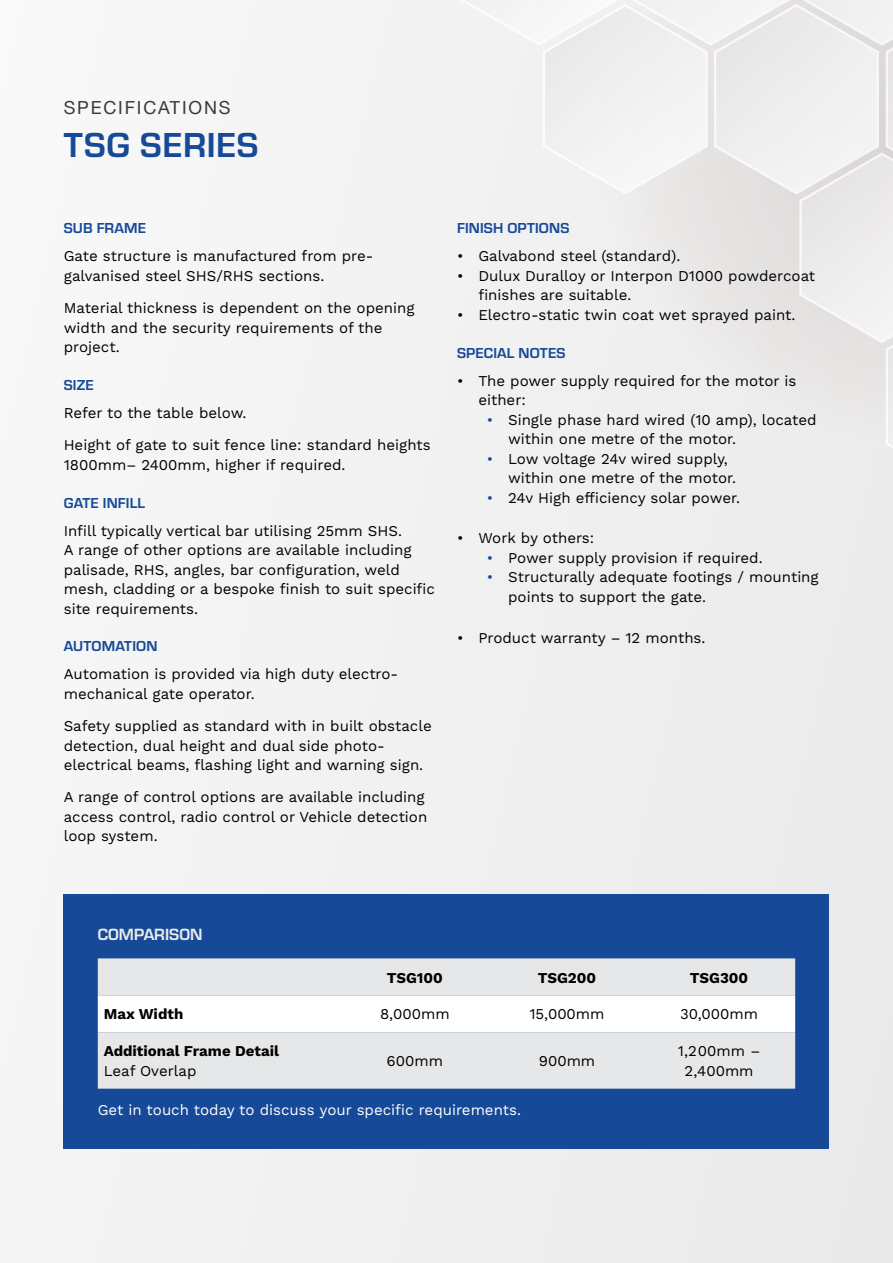
<style>
.page{position:relative;width:893px;height:1263px;background:#f3f2f2}
.page>*{position:absolute;margin:0;border:0;box-sizing:border-box;transform-origin:0 0}
.t1{font:700 36px "Eurostile";letter-spacing:.02em;color:#164a98}
.t2{font:18px "Helvetica Neue LT";letter-spacing:.1em;color:#3a3a3e}
.t3{font:15px/19.5px "Work Sans";color:#000}
.t4{font:700 15px "Eurostile";letter-spacing:.01em;color:#164a98}
.t5{font:15px "Work Sans";color:#fff}
.t6{font:700 15px "Work Sans";color:#000}
.t7{font:600 15px "Eurostile LT Std";color:#eaeaea}
.s1{color:#164a98}
</style>
<div class="page">
<svg style="left:546px;top:0;width:347px;height:417px"></svg>
<div style="left:64px;top:894px;width:765px;height:255px;background:#164a98"></div>
<div style="left:98px;top:958px;width:697px;height:131px;background:#e6e7e8"></div>
<div style="left:98px;top:995px;width:697px;height:37px;background:#fff"></div>
<p class="t2" style="left:64px;top:97px;width:168px">SPECIFICATIONS</p>
<h1 class="t1" style="left:64px;top:120px;width:196px">TSG SERIES</h1>
<p class="t4" style="left:64px;top:218px;width:84px">SUB FRAME</p>
<p class="t3" style="left:64px;top:247px;width:311px">Gate structure is manufactured from pre&shy;galvanised steel SHS/RHS sections.</p>
<p class="t3" style="left:64px;top:299px;width:352px">Material thickness is dependent on the opening width and the security requirements of the project.</p>
<p class="t4" style="left:64px;top:374px;width:31px">SIZE</p>
<p class="t3" style="left:64px;top:397px;width:368px;line-height:32.2px">Refer to the table below.<br>Height of gate to suit fence line: standard heights</p>
<p class="t3" style="left:64px;top:455px;width:283px">1800mm– 2400mm, higher if required.</p>
<p class="t4" style="left:64px;top:492px;width:83px">GATE INFILL</p>
<p class="t3" style="left:64px;top:521px;width:373px">Infill typically vertical bar utilising 25mm SHS.<br>A range of other options are available including palisade, RHS, angles, bar configuration, weld mesh, cladding or a bespoke finish to suit specific site requirements.</p>
<p class="t4" style="left:64px;top:635px;width:95px">AUTOMATION</p>
<p class="t3" style="left:64px;top:665px;width:336px">Automation is provided via high duty electro&shy;mechanical gate operator.</p>
<p class="t3" style="left:64px;top:717px;width:369px">Safety supplied as standard with in built obstacle detection, dual height and dual side photo&shy;electrical beams, flashing light and warning sign.</p>
<p class="t3" style="left:64px;top:788px;width:365px">A range of control options are available including access control, radio control or Vehicle detection loop system.</p>
<p class="t4" style="left:457px;top:218px;width:114px">FINISH OPTIONS</p>
<p class="t3" style="left:457px;top:247px;width:225px">• Galvabond steel (standard).</p>
<p class="t3" style="left:478px;top:267px;width:338px;text-indent:-21px">• Dulux Duralloy or Interpon D1000 powdercoat finishes are suitable.</p>
<p class="t3" style="left:457px;top:306px;width:340px">• Electro-static twin coat wet sprayed paint.</p>
<p class="t4" style="left:457px;top:342px;width:110px">SPECIAL NOTES</p>
<p class="t3" style="left:478px;top:371px;width:319px;text-indent:-21px">• The power supply required for the motor is either:</p>
<p class="t3" style="left:508px;top:410px;width:310px;text-indent:-21px"><span class="s1">•</span> Single phase hard wired (10 amp), located within one metre of the motor.</p>
<p class="t3" style="left:508px;top:449px;width:229px;text-indent:-21px"><span class="s1">•</span> Low voltage 24v wired supply, within one metre of the motor.</p>
<p class="t3" style="left:487px;top:488px;width:255px"><span class="s1">•</span> 24v High efficiency solar power.</p>
<p class="t3" style="left:457px;top:529px;width:139px">• Work by others:</p>
<p class="t3" style="left:487px;top:549px;width:277px"><span class="s1">•</span> Power supply provision if required.</p>
<p class="t3" style="left:508px;top:568px;width:312px;text-indent:-21px"><span class="s1">•</span> Structurally adequate footings / mounting points to support the gate.</p>
<p class="t3" style="left:457px;top:628px;width:250px">• Product warranty – 12 months.</p>
<p class="t7" style="left:98px;top:925px;width:106px">COMPARISON</p>
<p class="t6" style="left:387px;top:969px;width:58px">TSG100</p>
<p class="t6" style="left:538px;top:969px;width:60px">TSG200</p>
<p class="t6" style="left:690px;top:969px;width:60px">TSG300</p>
<p class="t6" style="left:104px;top:1006px;width:81px">Max Width</p>
<p class="t3" style="left:380px;top:1005px;width:71px">8,000mm</p>
<p class="t3" style="left:529px;top:1005px;width:77px">15,000mm</p>
<p class="t3" style="left:680px;top:1005px;width:80px">30,000mm</p>
<p class="t6" style="left:104px;top:1042px;width:177px">Additional Frame Detail</p>
<p class="t3" style="left:104px;top:1062px;width:94px">Leaf Overlap</p>
<p class="t3" style="left:387px;top:1052px;width:58px">600mm</p>
<p class="t3" style="left:539px;top:1052px;width:58px">900mm</p>
<p class="t3" style="left:678px;top:1042px;width:84px;text-align:center">1,200mm –<br>2,400mm</p>
<p class="t5" style="left:98px;top:1101px;width:425px">Get in touch today to discuss your specific requirements.</p>
</div>
